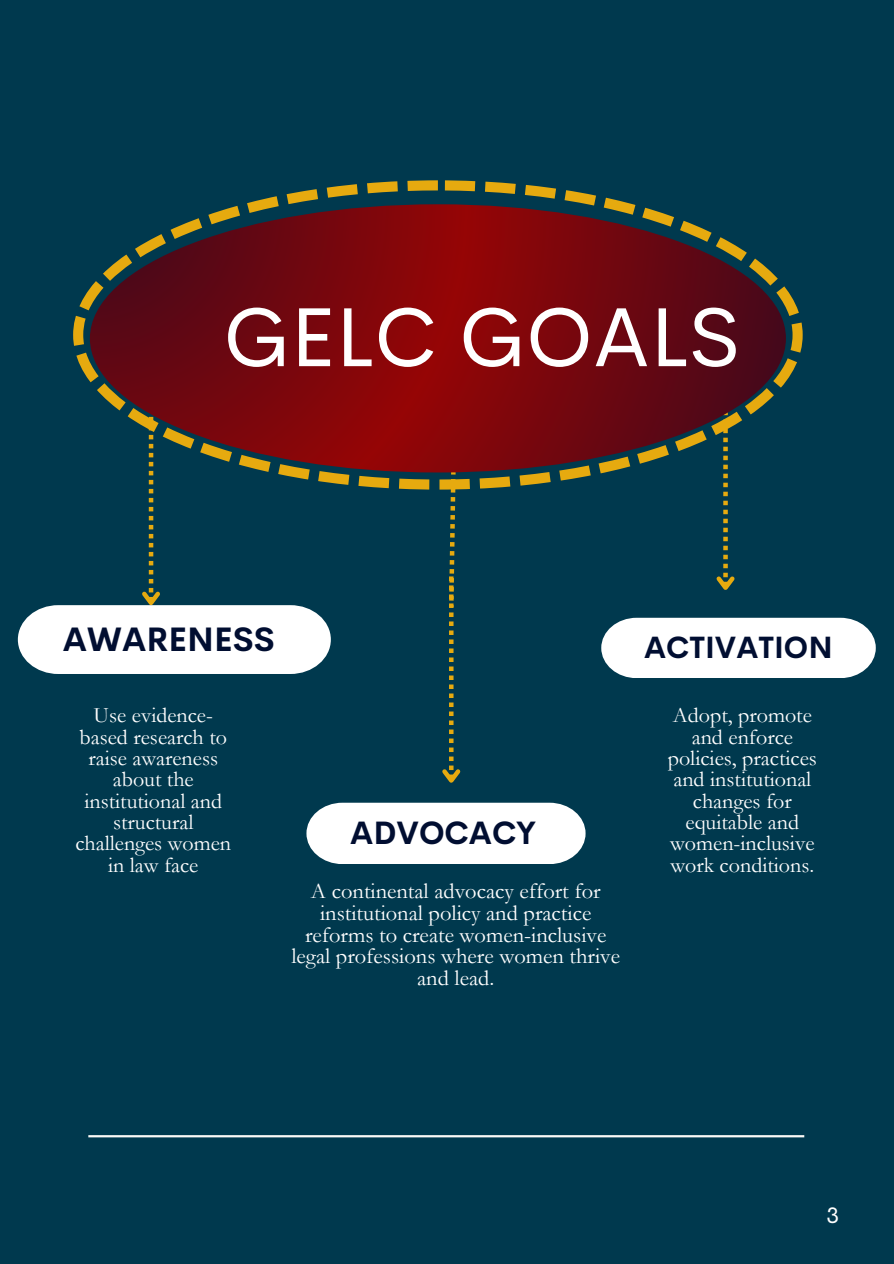
<style>
.page{position:relative;width:894px;height:1264px;background:#fff}
.page>*{position:absolute;margin:0;border:0;box-sizing:border-box;transform-origin:0 0}
.t1{font:84px "Cerebri Sans";color:#fff}
.t2{font:700 33.3px "Cerebri Sans";color:#010e31}
.t3{font:700 31.65px "Cerebri Sans";color:#010e31}
.t4{font:700 30.15px "Cerebri Sans";color:#010e31}
.t5{font:22.5px/21.8px "Garamond";color:#fff;text-align:center}
.t6{font:22.5px "Cerebri Sans";color:#fff}
.t7{font:22.05px/21.3px "Garamond";color:#fff;text-align:center}
</style>
<div class="page">
<div style="left:0;top:0;width:893px;height:1263px;background:#00394e"></div>
<hr style="left:88px;top:1135px;width:716px;height:2px;background:#faf9f6">
<svg style="left:716px;top:491px;width:19px;height:99px"></svg>
<svg style="left:73px;top:180px;width:729px;height:309px"></svg>
<svg style="left:18px;top:399px;width:313px;height:275px"></svg>
<svg style="left:438px;top:472px;width:26px;height:311px"></svg>
<svg style="left:90px;top:204px;width:695px;height:268px;background:#74060e"></svg>
<svg style="left:601px;top:617px;width:274px;height:61px;background:#eef1f3"></svg>
<svg style="left:306px;top:802px;width:279px;height:62px;background:#edf1f3"></svg>
<h2 class="t1" style="left:223px;top:282px;width:519px">GELC GOALS</h2>
<h1 class="t2" style="left:63px;top:617px;width:213px">AWARENESS</h1>
<h2 class="t7" style="left:75px;top:705px;width:157px">Use evidence&shy;based research to raise awareness about the institutional and structural challenges women in law face</h2>
<p class="t3" style="left:350px;top:812px;width:187px">ADVOCACY</p>
<h2 class="t5" style="left:291px;top:880px;width:330px">A continental advocacy effort for institutional policy and practice reforms to create women-inclusive legal professions where women thrive and lead.</h2>
<p class="t4" style="left:644px;top:627px;width:190px">ACTIVATION</p>
<p class="t7" style="left:667px;top:705px;width:151px">Adopt, promote and enforce policies, practices and institutional changes for equitable and women-inclusive work conditions.</p>
<p class="t6" style="left:826px;top:1200px;width:14px">3</p>
</div>
